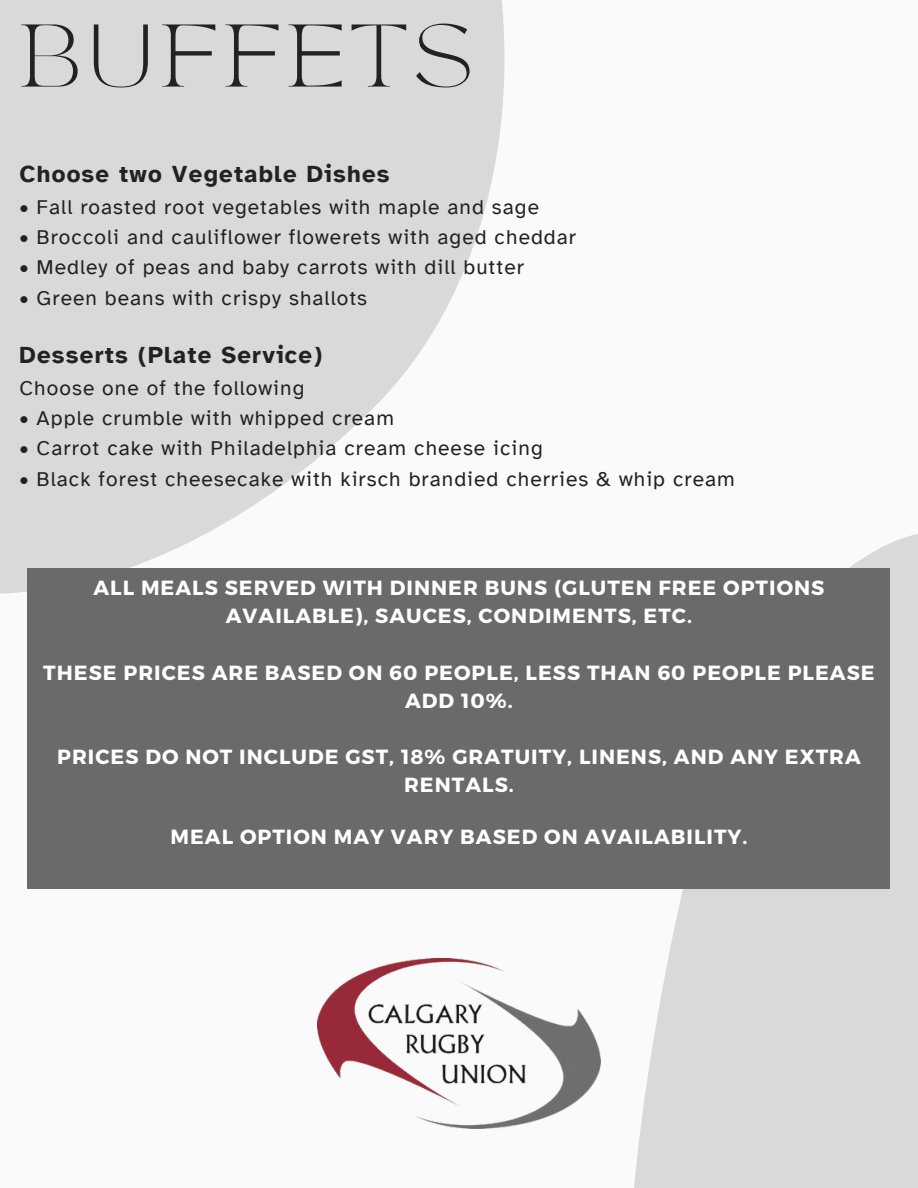
<style>
.page{position:relative;width:918px;height:1188px;background:#fbfafa}
.page>*{position:absolute;margin:0;border:0;box-sizing:border-box;transform-origin:0 0}
.t1{font:62.1px "TANTWINKLE";letter-spacing:.05em;color:#222}
.t2{font:700 24px "Atkinson Hyperlegible";letter-spacing:.05em;color:#222}
.t3{font:21px "Atkinson Hyperlegible";letter-spacing:.05em;color:#222}
.t4{font:700 20.4px/28.2px "Montserrat";letter-spacing:.05em;color:#fff;text-align:center}
.s1{font-weight:700}
</style>
<div class="page">
<svg style="left:0;top:0;width:505px;height:594px;fill:#d9d9d9"></svg>
<svg style="left:634px;top:534px;width:284px;height:654px;background:#ddd"></svg>
<div style="left:27px;top:568px;width:863px;height:321px;background:#6c696b"></div>
<img style="left:317px;top:958px;width:284px;height:170px">
<p class="t1" style="left:19px;top:24px;width:457px">BUFFETS</p>
<p class="t2" style="left:19px;top:159px;width:372px">Choose two Vegetable Dishes</p>
<p class="t3" style="left:19px;top:194px;width:521px"><span class="s1">•</span> Fall roasted root vegetables with maple and sage</p>
<p class="t3" style="left:19px;top:224px;width:558px">• Broccoli and cauliflower flowerets with aged cheddar</p>
<p class="t3" style="left:19px;top:254px;width:506px">• Medley of peas and baby carrots with dill butter</p>
<p class="t3" style="left:19px;top:285px;width:349px">• Green beans with crispy shallots</p>
<p class="t2" style="left:19px;top:340px;width:304px">Desserts (Plate Service)</p>
<p class="t3" style="left:19px;top:375px;width:286px">Choose one of the following</p>
<h2 class="t3" style="left:19px;top:405px;width:376px">• Apple crumble with whipped cream</h2>
<h2 class="t3" style="left:19px;top:435px;width:525px">• Carrot cake with Philadelphia cream cheese icing</h2>
<h2 class="t3" style="left:19px;top:466px;width:717px">• Black forest cheesecake with kirsch brandied cherries &amp; whip cream</h2>
<p class="t4" style="left:94px;top:573px;width:732px">ALL MEALS SERVED WITH DINNER BUNS (GLUTEN FREE OPTIONS<br>AVAILABLE), SAUCES, CONDIMENTS, ETC.</p>
<h1 class="t4" style="left:43px;top:657px;width:833px">THESE PRICES ARE BASED ON 60 PEOPLE, LESS THAN 60 PEOPLE PLEASE<br>ADD 10%.</h1>
<p class="t4" style="left:57px;top:742px;width:805px">PRICES DO NOT INCLUDE GST, 18% GRATUITY, LINENS, AND ANY EXTRA<br>RENTALS.</p>
<p class="t4" style="left:171px;top:821px;width:578px">MEAL OPTION MAY VARY BASED ON AVAILABILITY.</p>
</div>
